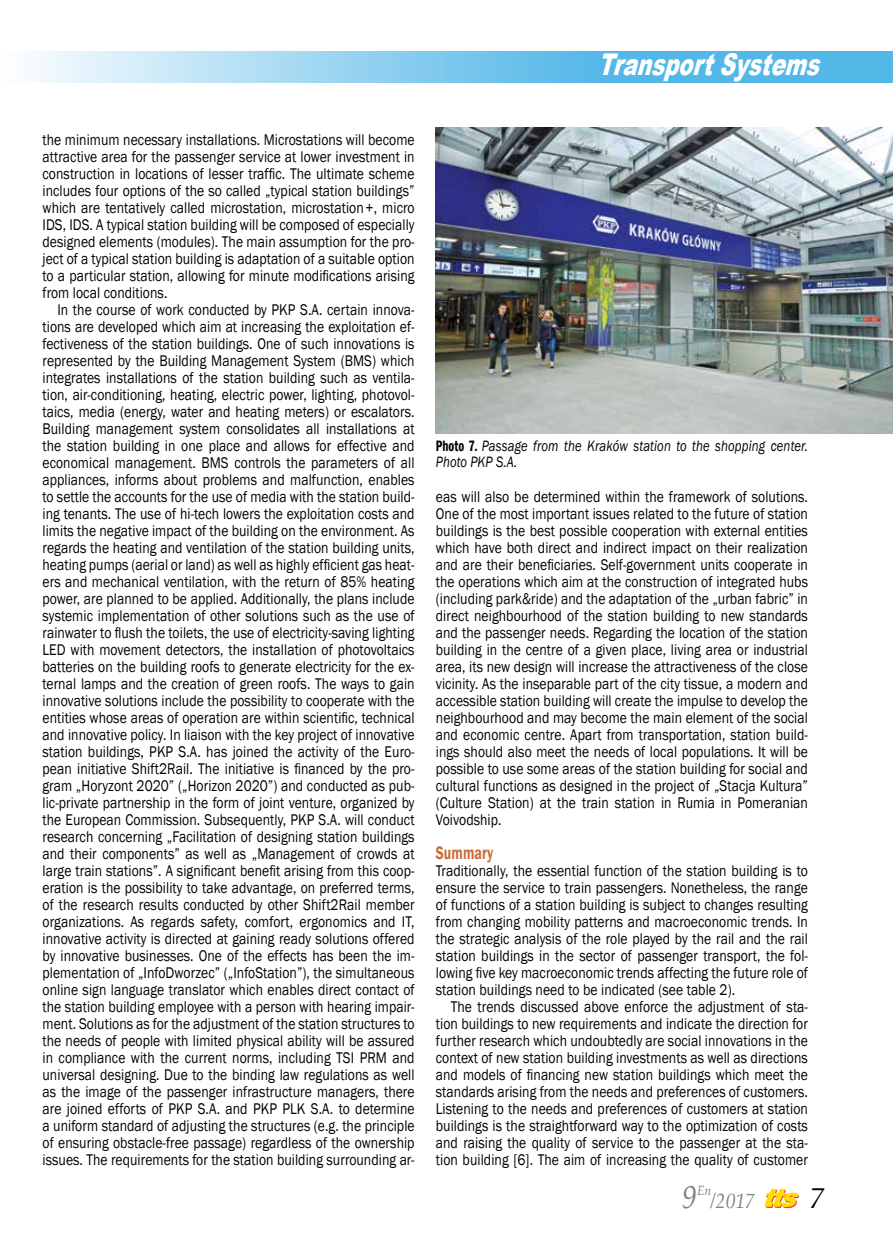
<style>
.page{position:relative;width:893px;height:1251px;background:#fff}
.page>*{position:absolute;margin:0;border:0;box-sizing:border-box;transform-origin:0 0}
.t1{font:italic 33px "Palatino Linotype";color:#808285;scale:.91 1}
.t2{font:italic 900 30px "Arial";color:#fff;scale:.71 1}
.t3{font:italic 30px "Palatino Linotype";color:#000}
.t4{font:italic 21.45px "Palatino Linotype";color:#808285;scale:.91 1}
.t5{font:600 18.6px "Franklin Gothic";letter-spacing:.005em;color:#ca6c38;scale:.75 1}
.t6{font:15.9px/17px "Franklin Gothic";letter-spacing:.005em;color:#000;text-align:justify;scale:.86 1}
.t7{font:italic 15.45px/16.5px "Franklin Gothic";letter-spacing:.01em;color:#000;scale:.82 1}
.t8{font:italic 13.5px "Palatino Linotype";color:#808285;scale:.91 1}
.s1{font-weight:600;font-style:normal;font-stretch:condensed}
</style>
<div class="page">
<svg style="left:765px;top:1188px;width:34px;height:19px"></svg>
<svg style="left:34px;top:51px;width:859px;height:32px;background:#87ccee"></svg>
<img style="left:436px;top:128px;width:457px;height:305px">
<h2 class="t2" style="left:598px;top:42px;width:328px">TransportSystems</h2>
<p class="t6" style="left:43px;top:131px;width:434px">the minimum necessary installations. Microstations will become attractive area for the passenger service at lower investment in construction in locations of lesser traffic. The ultimate scheme includes four options of the so called „typical station buildings” which are tentatively called microstation, microstation+, micro IDS, IDS. A typical station building will be composed of especially designed elements (modules). The main assumption for the pro&shy;ject of a typical station building is adaptation of a suitable option to a particular station, allowing for minute modifications arising from local conditions.</p>
<p class="t6" style="left:43px;top:301px;width:434px;text-indent:15px">In the course of work conducted by PKP S.A. certain innova&shy;tions are developed which aim at increasing the exploitation ef&shy;fectiveness of the station buildings. One of such innovations is represented by the Building Management System (BMS) which integrates installations of the station building such as ventila&shy;tion, air-conditioning, heating, electric power, lighting, photovol&shy;taics, media (energy, water and heating meters) or escalators.<br>Building management system consolidates all installations at the station building in one place and allows for effective and economical management. BMS controls the parameters of all appliances, informs about problems and malfunction, enables to settle the accounts for the use of media with the station build&shy;ing tenants. The use of hi-tech lowers the exploitation costs and limits the negative impact of the building on the environment. As regards the heating and ventilation of the station building units, heating pumps (aerial or land) as well as highly efficient gas heat&shy;ers and mechanical ventilation, with the return of 85% heating power, are planned to be applied. Additionally, the plans include systemic implementation of other solutions such as the use of rainwater to flush the toilets, the use of electricity-saving lighting LED with movement detectors, the installation of photovoltaics batteries on the building roofs to generate electricity for the ex&shy;ternal lamps and the creation of green roofs. The ways to gain innovative solutions include the possibility to cooperate with the entities whose areas of operation are within scientific, technical and innovative policy. In liaison with the key project of innovative station buildings, PKP S.A. has joined the activity of the Euro&shy;pean initiative Shift2Rail. The initiative is financed by the pro&shy;gram „Horyzont 2020” („Horizon 2020”) and conducted as pub&shy;lic-private partnership in the form of joint venture, organized by the European Commission. Subsequently, PKP S.A. will conduct research concerning „Facilitation of designing station buildings and their components” as well as „Management of crowds at large train stations”. A significant benefit arising from this coop&shy;eration is the possibility to take advantage, on preferred terms, of the research results conducted by other Shift2Rail member organizations. As regards safety, comfort, ergonomics and IT, innovative activity is directed at gaining ready solutions offered by innovative businesses. One of the effects has been the im&shy;plementation of „InfoDworzec” („InfoStation”), the simultaneous online sign language translator which enables direct contact of the station building employee with a person with hearing impair&shy;ment. Solutions as for the adjustment of the station structures to the needs of people with limited physical ability will be assured in compliance with the current norms, including TSI PRM and universal designing. Due to the binding law regulations as well as the image of the passenger infrastructure managers, there are joined efforts of PKP S.A. and PKP PLK S.A. to determine a uniform standard of adjusting the structures (e.g. the principle of ensuring obstacle-free passage) regardless of the ownership issues. The requirements for the station building surrounding ar-</p>
<p class="t7" style="left:436px;top:437px;width:455px"><span class="s1">Photo 7.</span> Passage from the Kraków station to the shopping center.<br>Photo PKP S.A.</p>
<p class="t6" style="left:436px;top:488px;width:434px">eas will also be determined within the framework of solutions.<br>One of the most important issues related to the future of station buildings is the best possible cooperation with external entities which have both direct and indirect impact on their realization and are their beneficiaries. Self-government units cooperate in the operations which aim at the construction of integrated hubs (including park&amp;ride) and the adaptation of the „urban fabric” in direct neighbourhood of the station building to new standards and the passenger needs. Regarding the location of the station building in the centre of a given place, living area or industrial area, its new design will increase the attractiveness of the close vicinity. As the inseparable part of the city tissue, a modern and accessible station building will create the impulse to develop the neighbourhood and may become the main element of the social and economic centre. Apart from transportation, station build&shy;ings should also meet the needs of local populations. It will be possible to use some areas of the station building for social and cultural functions as designed in the project of „Stacja Kultura” (Culture Station) at the train station in Rumia in Pomeranian Voivodship.</p>
<p class="t5" style="left:436px;top:840px;width:78px">Summary</p>
<p class="t6" style="left:436px;top:862px;width:434px">Traditionally, the essential function of the station building is to ensure the service to train passengers. Nonetheless, the range of functions of a station building is subject to changes resulting from changing mobility patterns and macroeconomic trends. In the strategic analysis of the role played by the rail and the rail station buildings in the sector of passenger transport, the fol&shy;lowing five key macroeconomic trends affecting the future role of station buildings need to be indicated (see table 2).</p>
<p class="t6" style="left:436px;top:997px;width:434px;text-indent:15px">The trends discussed above enforce the adjustment of sta&shy;tion buildings to new requirements and indicate the direction for further research which undoubtedly are social innovations in the context of new station building investments as well as directions and models of financing new station buildings which meet the standards arising from the needs and preferences of customers.<br>Listening to the needs and preferences of customers at station buildings is the straightforward way to the optimization of costs and raising the quality of service to the passenger at the sta&shy;tion building [6]. The aim of increasing the quality of customer</p>
<h1 class="t1" style="left:682px;top:1173px;width:18px">9</h1>
<p class="t8" style="left:697px;top:1180px;width:17px">En</p>
<h3 class="t4" style="left:710px;top:1185px;width:51px">/2017</h3>
<h2 class="t3" style="left:810px;top:1176px;width:16px">7</h2>
</div>
